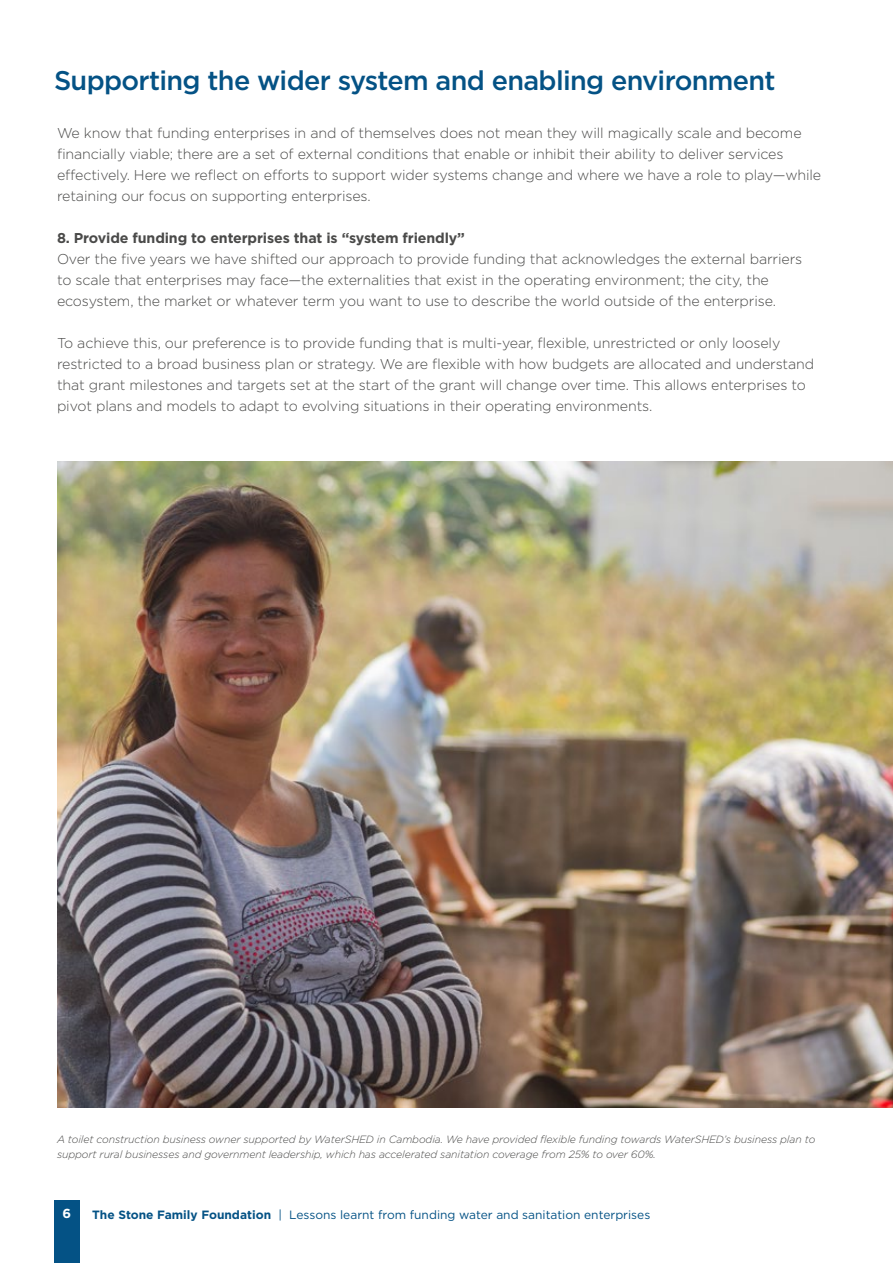
<style>
.page{position:relative;width:893px;height:1263px;background:#fff}
.page>*{position:absolute;margin:0;border:0;box-sizing:border-box;transform-origin:0 0}
.t1{font:500 27px "Gotham";letter-spacing:-.025em;color:#045285}
.t2{font:300 14.25px/21px "Gotham";letter-spacing:-.01em;color:#4a4a49}
.t3{font:700 14.25px "Gotham";letter-spacing:-.01em;color:#4a4a49}
.t4{font:700 13.05px "Gotham";color:#fff}
.t5{font:12px "Gotham";color:#045285}
.t6{font:italic 300 10.5px/15px "Gotham";letter-spacing:-.01em;color:#4a4a49}
.s1{font-weight:700}
</style>
<div class="page">
<div style="left:54px;top:1200px;width:26px;height:63px;background:#045285"></div>
<img style="left:57px;top:462px;width:836px;height:646px">
<h1 class="t1" style="left:54px;top:62px;width:723px">Supporting the wider system and enabling environment</h1>
<p class="t2" style="left:57px;top:122px;width:766px">We know that funding enterprises in and of themselves does not mean they will magically scale and become financially viable; there are a set of external conditions that enable or inhibit their ability to deliver services effectively. Here we reflect on efforts to support wider systems change and where we have a role to play—while retaining our focus on supporting enterprises.</p>
<p class="t3" style="left:57px;top:228px;width:409px">8. Provide funding to enterprises that is “system friendly”</p>
<p class="t2" style="left:57px;top:248px;width:747px">Over the five years we have shifted our approach to provide funding that acknowledges the external barriers to scale that enterprises may face—the externalities that exist in the operating environment; the city, the ecosystem, the market or whatever term you want to use to describe the world outside of the enterprise.</p>
<p class="t2" style="left:57px;top:332px;width:759px">To achieve this, our preference is to provide funding that is multi-year, flexible, unrestricted or only loosely restricted to a broad business plan or strategy. We are flexible with how budgets are allocated and understand that grant milestones and targets set at the start of the grant will change over time. This allows enterprises to pivot plans and models to adapt to evolving situations in their operating environments.</p>
<p class="t6" style="left:57px;top:1131px;width:760px">A toilet construction business owner supported by WaterSHED in Cambodia. We have provided flexible funding towards WaterSHED’s business plan to support rural businesses and government leadership, which has accelerated sanitation coverage from 25% to over 60%.</p>
<p class="t4" style="left:63px;top:1205px;width:10px">6</p>
<p class="t5" style="left:92px;top:1207px;width:560px"><span class="s1">The Stone Family Foundation</span> | Lessons learnt from funding water and sanitation enterprises</p>
</div>
